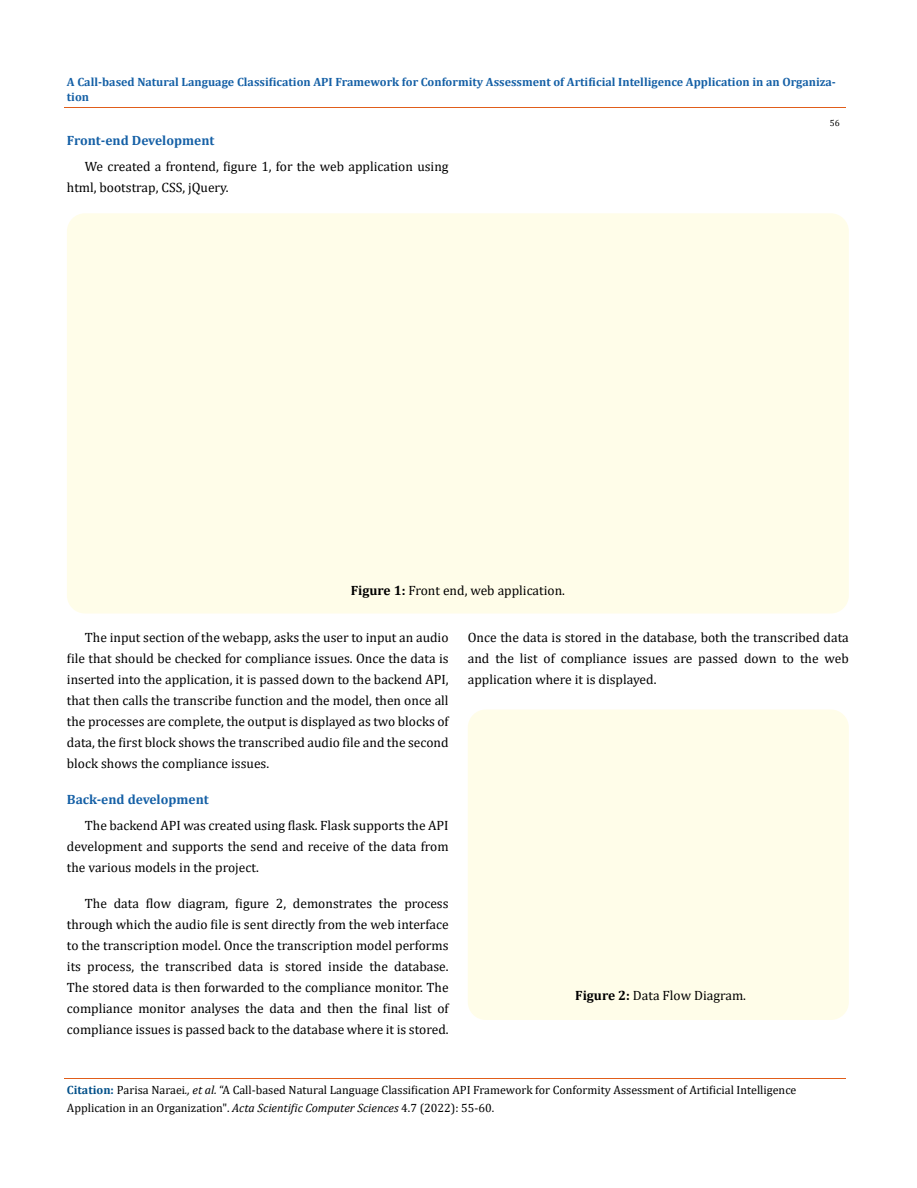
<style>
.page{position:relative;width:917px;height:1188px;background:#fff}
.page>*{position:absolute;margin:0;border:0;box-sizing:border-box;transform-origin:0 0}
.t1{font:13.5px/21px "Cambria";color:#000;text-align:justify}
.t2{font:700 13.5px "Cambria";color:#1560a6}
.t3{font:12px/18px "Cambria";color:#000}
.t4{font:700 12px/15px "Cambria";color:#1560a6}
.t5{font:9px "Cambria";color:#000}
.s1{font-weight:700}
.s2{font-weight:700;color:#035089}
.s3{font-style:italic}
</style>
<div class="page">
<div style="left:67px;top:213px;width:781px;height:401px;background:#fffde9;border-radius:18px"></div>
<div style="left:468px;top:710px;width:380px;height:310px;background:#fffde9;border-radius:18px"></div>
<hr style="left:64px;top:108px;width:781px;height:1px;background:#e05d1a">
<hr style="left:64px;top:1078px;width:781px;height:1px;background:#e05d1a">
<p class="t4" style="left:67px;top:74px;width:770px">A Call-based Natural Language Classification API Framework for Conformity Assessment of Artificial Intelligence Application in an Organiza&shy;tion</p>
<p class="t2" style="left:67px;top:131px;width:149px">Front-end Development</p>
<p class="t1" style="left:67px;top:156px;width:383px;text-indent:18px">We created a frontend, figure 1, for the web application using html, bootstrap, CSS, jQuery.</p>
<p class="t5" style="left:829px;top:118px;width:11px">56</p>
<p class="t1" style="left:351px;top:580px;width:216px"><span class="s1">Figure 1:</span> Front end, web application.</p>
<p class="t1" style="left:67px;top:627px;width:383px;text-indent:18px">The input section of the webapp, asks the user to input an audio file that should be checked for compliance issues. Once the data is inserted into the application, it is passed down to the backend API, that then calls the transcribe function and the model, then once all the processes are complete, the output is displayed as two blocks of data, the first block shows the transcribed audio file and the second block shows the compliance issues.</p>
<p class="t2" style="left:67px;top:790px;width:143px">Back-end development</p>
<p class="t1" style="left:67px;top:814px;width:383px;text-indent:18px">The backend API was created using flask. Flask supports the API development and supports the send and receive of the data from the various models in the project.</p>
<p class="t1" style="left:67px;top:892px;width:383px;text-indent:18px">The data flow diagram, figure 2, demonstrates the process through which the audio file is sent directly from the web interface to the transcription model. Once the transcription model performs its process, the transcribed data is stored inside the database.<br>The stored data is then forwarded to the compliance monitor. The compliance monitor analyses the data and then the final list of compliance issues is passed back to the database where it is stored.</p>
<p class="t1" style="left:468px;top:627px;width:382px">Once the data is stored in the database, both the transcribed data and the list of compliance issues are passed down to the web application where it is displayed.</p>
<p class="t1" style="left:575px;top:985px;width:172px"><span class="s1">Figure 2:</span> Data Flow Diagram.</p>
<p class="t3" style="left:67px;top:1081px;width:731px"><span class="s2">Citation:</span> Parisa Naraei<span class="s3">., et al.</span> “A Call-based Natural Language Classification API Framework for Conformity Assessment of Artificial Intelligence<br>Application in an Organization". <span class="s3">Acta Scientific Computer Sciences</span> 4.7 (2022): 55-60.</p>
</div>
